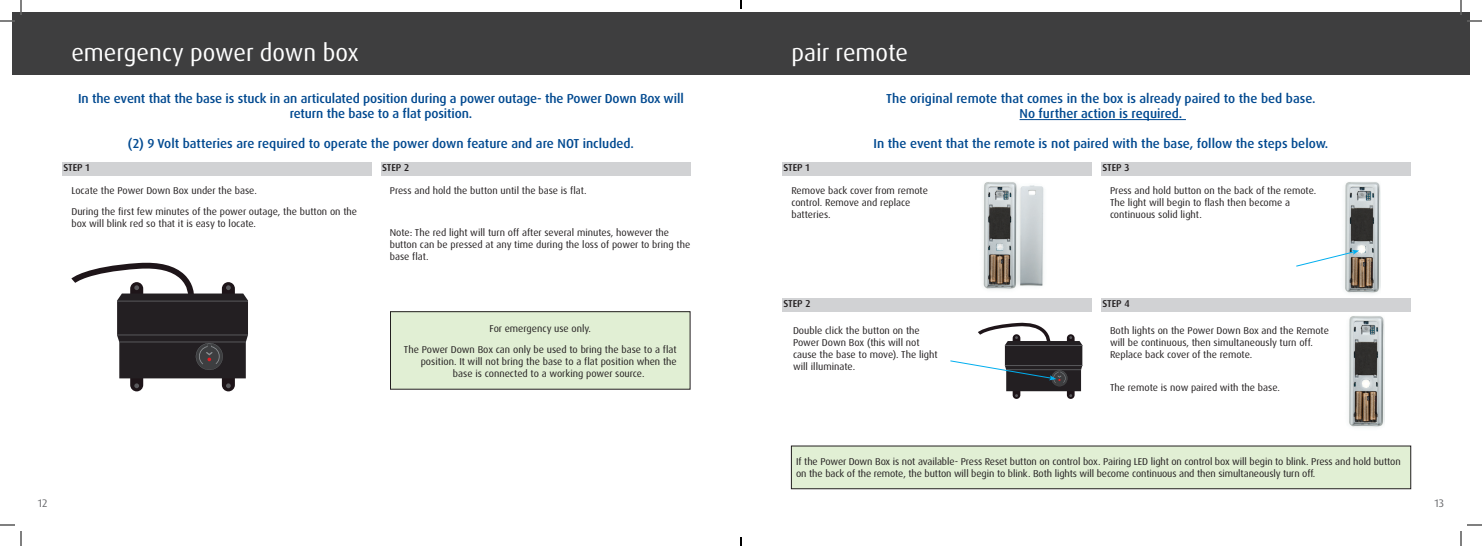
<style>
.page{position:relative;width:1482px;height:546px;background:#fff}
.page>*{position:absolute;margin:0;border:0;box-sizing:border-box;transform-origin:0 0}
.t1{font:24px "Dax Pro";color:#fff}
.t2{font:500 13px/15px "Dax Pro";letter-spacing:-.005em;color:#014990;text-align:center}
.t3{font:11px "Dax Pro";color:#6c6d70}
.t4{font:10px/12px "Dax Pro";color:#231f20}
.t5{font:500 10px "Dax Pro";color:#231f20}
</style>
<div class="page">
<div style="left:12px;top:12px;width:1458px;height:63px;background:#3e3e3f"></div>
<img style="left:1345px;top:182px;width:35px;height:112px">
<div style="left:1355px;top:242px;width:14px;height:14px;background:#cad0d3"></div>
<div style="left:782px;top:162px;width:310px;height:13px;background:#d1d2d4"></div>
<div style="left:782px;top:298px;width:310px;height:13px;background:#d1d2d4"></div>
<div style="left:1101px;top:162px;width:310px;height:13px;background:#d1d2d4"></div>
<div style="left:1101px;top:298px;width:310px;height:13px;background:#d1d2d4"></div>
<hr style="left:1020px;top:119px;width:166px;height:1px;background:#014990">
<img style="left:983px;top:182px;width:61px;height:108px">
<svg style="left:996px;top:243px;width:8px;height:8px"></svg>
<svg style="left:1296px;top:245px;width:70px;height:22px"></svg>
<svg style="left:950px;top:322px;width:132px;height:77px"></svg>
<div style="left:791px;top:446px;width:620px;height:43px;background:#e1efd4"></div>
<div style="left:791px;top:446px;width:620px;height:43px;border:1px solid #231f20"></div>
<img style="left:1349px;top:316px;width:35px;height:112px">
<div style="left:1359px;top:377px;width:14px;height:14px;background:#c8cfd2"></div>
<svg style="left:1362px;top:379px;width:9px;height:9px"></svg>
<div style="left:390px;top:312px;width:300px;height:77px;background:#e1efd4"></div>
<div style="left:390px;top:311px;width:300px;height:78px;border:1px solid #231f20"></div>
<div style="left:62px;top:162px;width:310px;height:13px;background:#d1d2d4"></div>
<div style="left:381px;top:162px;width:310px;height:13px;background:#d1d2d4"></div>
<svg style="left:71px;top:262px;width:177px;height:129px"></svg>
<svg style="left:0;top:0;width:22px;height:22px"></svg>
<svg style="left:0;top:524px;width:22px;height:22px"></svg>
<svg style="left:1460px;top:0;width:22px;height:22px"></svg>
<svg style="left:1460px;top:524px;width:22px;height:22px"></svg>
<svg style="left:740px;top:0;width:2px;height:9px"></svg>
<svg style="left:740px;top:537px;width:2px;height:9px"></svg>
<h1 class="t1" style="left:71px;top:38px;width:289px">emergency power down box</h1>
<h2 class="t2" style="left:78px;top:92px;width:607px">In the event that the base is stuck in an articulated position during a power outage- the Power Down Box will return the base to a flat position.</h2>
<h2 class="t2" style="left:128px;top:137px;width:508px">(2) 9 Volt batteries are required to operate the power down feature and are NOT included.</h2>
<p class="t4" style="left:71px;top:180px;width:287px;line-height:21px">Locate the Power Down Box under the base.<br>During the first few minutes of the power outage, the button on the</p>
<p class="t4" style="left:71px;top:218px;width:186px">box will blink red so that it is easy to locate.</p>
<p class="t5" style="left:63px;top:161px;width:28px">STEP 1</p>
<p class="t5" style="left:382px;top:161px;width:29px">STEP 2</p>
<p class="t4" style="left:390px;top:185px;width:199px">Press and hold the button until the base is flat.</p>
<p class="t4" style="left:390px;top:227px;width:302px">Note: The red light will turn off after several minutes, however the button can be pressed at any time during the loss of power to bring the base flat.</p>
<p class="t4" style="left:404px;top:318px;width:274px;line-height:21px;text-align:center">For emergency use only.<br>The Power Down Box can only be used to bring the base to a flat</p>
<p class="t4" style="left:421px;top:355px;width:258px;text-align:center">position. It will not bring the base to a flat position when the base is connected to a working power source.</p>
<h1 class="t1" style="left:791px;top:38px;width:118px">pair remote</h1>
<p class="t5" style="left:783px;top:161px;width:28px">STEP 1</p>
<h2 class="t2" style="left:886px;top:91px;width:431px">The original remote that comes in the box is already paired to the bed base.<br>No further action is required.</h2>
<h2 class="t2" style="left:874px;top:136px;width:456px">In the event that the remote is not paired with the base, follow the steps below.</h2>
<p class="t5" style="left:1102px;top:161px;width:29px">STEP 3</p>
<p class="t4" style="left:791px;top:185px;width:138px">Remove back cover from remote control. Remove and replace batteries.</p>
<p class="t4" style="left:1110px;top:185px;width:208px">Press and hold button on the back of the remote.<br>The light will begin to flash then become a continuous solid light.</p>
<p class="t5" style="left:783px;top:298px;width:29px">STEP 2</p>
<p class="t4" style="left:793px;top:325px;width:146px">Double click the button on the<br>Power Down Box (this will not cause the base to move). The light will illuminate.</p>
<p class="t5" style="left:1102px;top:298px;width:29px">STEP 4</p>
<p class="t4" style="left:1110px;top:325px;width:220px">Both lights on the Power Down Box and the Remote will be continuous, then simultaneously turn off.<br>Replace back cover of the remote.</p>
<p class="t4" style="left:1110px;top:382px;width:171px">The remote is now paired with the base.</p>
<p class="t4" style="left:796px;top:456px;width:606px">If the Power Down Box is not available- Press Reset button on control box. Pairing LED light on control box will begin to blink. Press and hold button on the back of the remote, the button will begin to blink. Both lights will become continuous and then simultaneously turn off.</p>
<p class="t3" style="left:38px;top:496px;width:11px">12</p>
<p class="t3" style="left:1435px;top:496px;width:11px">13</p>
</div>
